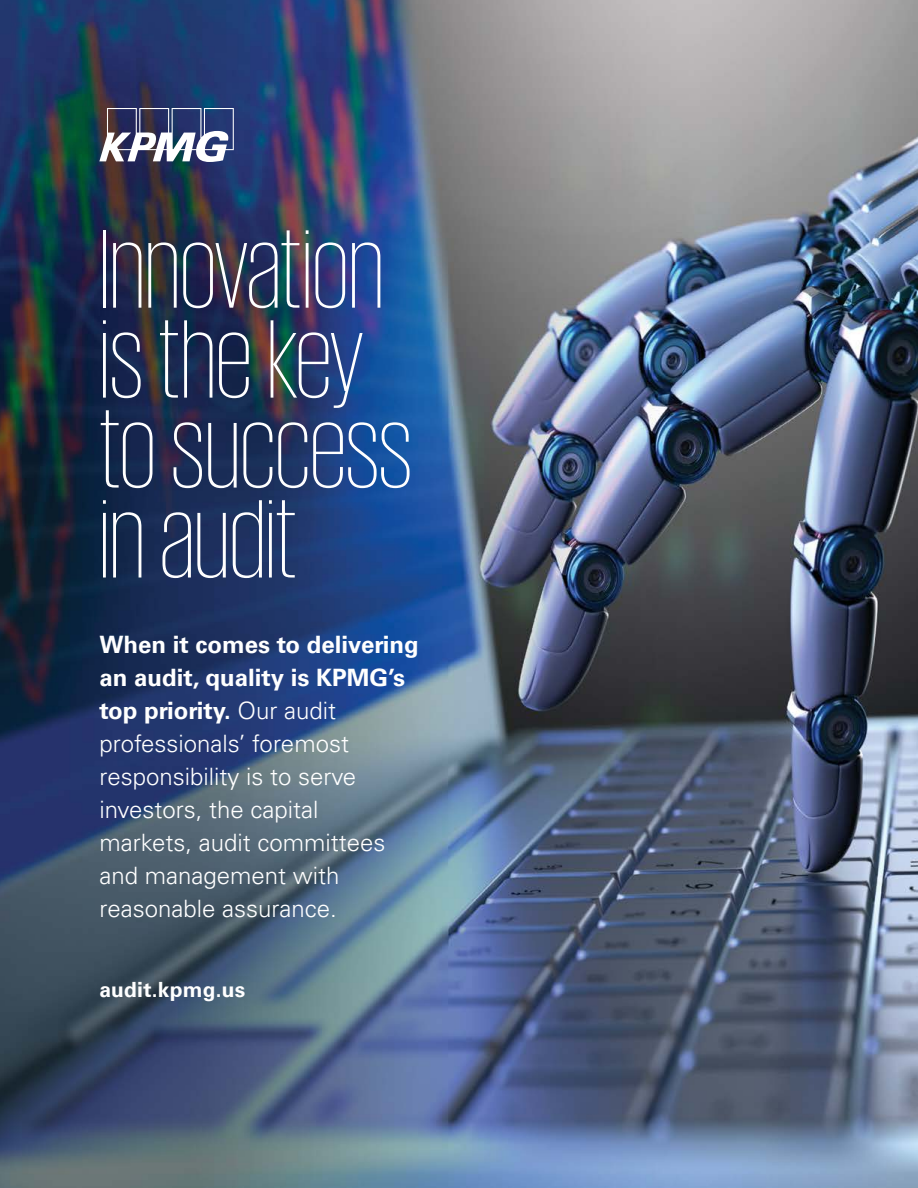
<style>
.page{position:relative;width:918px;height:1188px;background:#fff}
.page>*{position:absolute;margin:0;border:0;box-sizing:border-box;transform-origin:0 0}
.t1{font:200 114px/90px "KPMG";color:#fff}
.t2{font:300 24px/33px "Univers LT Pro 45";color:#fff}
.t3{font:700 24px/33px "Univers LT Pro 65";color:#fff}
.t4{font:700 21px "Univers LT Pro 65";letter-spacing:.01em;color:#fff}
.s1{font-family:"Univers LT Pro 45";font-weight:300}
</style>
<div class="page">
<img style="left:0;top:0;width:918px;height:1188px">
<svg style="left:99px;top:108px;width:135px;height:54px"></svg>
<h1 class="t1" style="left:99px;top:222px;width:315px">Innovation is the key to success in audit</h1>
<p class="t3" style="left:99px;top:627px;width:321px">When it comes to delivering an audit, quality is KPMG’s top priority. <span class="s1">Our audit</span></p>
<p class="t2" style="left:99px;top:727px;width:288px">professionals’ foremost responsibility is to serve investors, the capital markets, audit committees and management with reasonable assurance.</p>
<p class="t4" style="left:99px;top:975px;width:148px">audit.kpmg.us</p>
</div>
